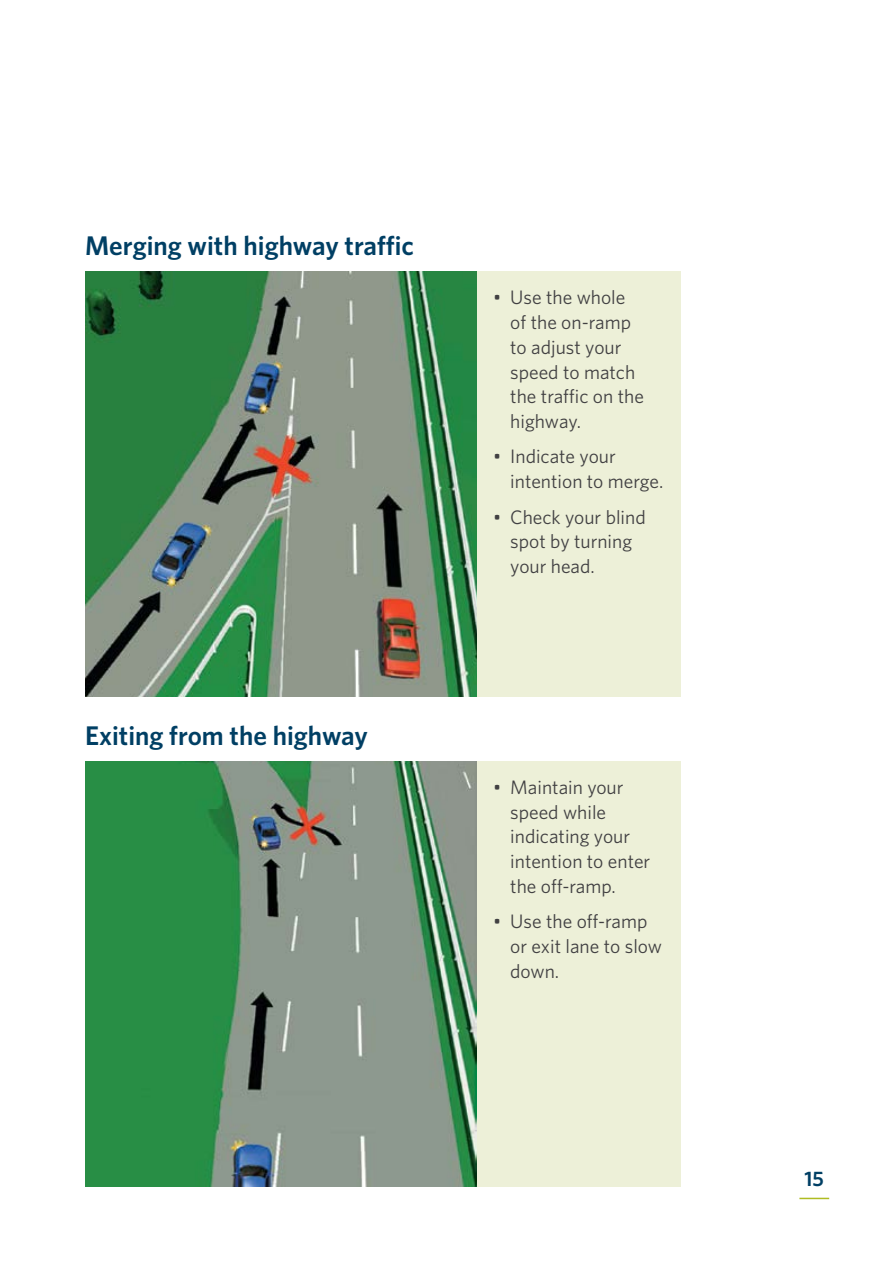
<style>
.page{position:relative;width:893px;height:1263px;background:#fff}
.page>*{position:absolute;margin:0;border:0;box-sizing:border-box;transform-origin:0 0}
.t1{font:600 27px "Whitney";color:#003f64}
.t2{font:600 21px "Whitney";color:#003f64}
.t3{font:19.5px/24.8px "Whitney";color:#414042}
</style>
<div class="page">
<div style="left:476px;top:272px;width:204px;height:425px;background:#edf0d8"></div>
<img style="left:85px;top:272px;width:391px;height:425px">
<div style="left:476px;top:761px;width:204px;height:425px;background:#edf0d8"></div>
<img style="left:85px;top:761px;width:391px;height:425px">
<hr style="left:799px;top:1198px;width:30px;height:1px;background:#afbc22">
<h1 class="t1" style="left:85px;top:228px;width:330px">Merging with highway traffic</h1>
<h1 class="t1" style="left:85px;top:717px;width:284px">Exiting from the highway</h1>
<p class="t3" style="left:510px;top:285px;width:135px;text-indent:-17px">• Use the whole of the on-ramp to adjust your speed to match the traffic on the highway.</p>
<p class="t3" style="left:510px;top:444px;width:155px;text-indent:-17px">• Indicate your intention to merge.</p>
<p class="t3" style="left:510px;top:504px;width:137px;text-indent:-17px">• Check your blind spot by turning your head.</p>
<p class="t3" style="left:510px;top:774px;width:142px;text-indent:-17px">• Maintain your speed while indicating your intention to enter the off-ramp.</p>
<p class="t3" style="left:510px;top:908px;width:153px;text-indent:-17px">• Use the off-ramp or exit lane to slow down.</p>
<p class="t2" style="left:805px;top:1165px;width:21px">15</p>
</div>
